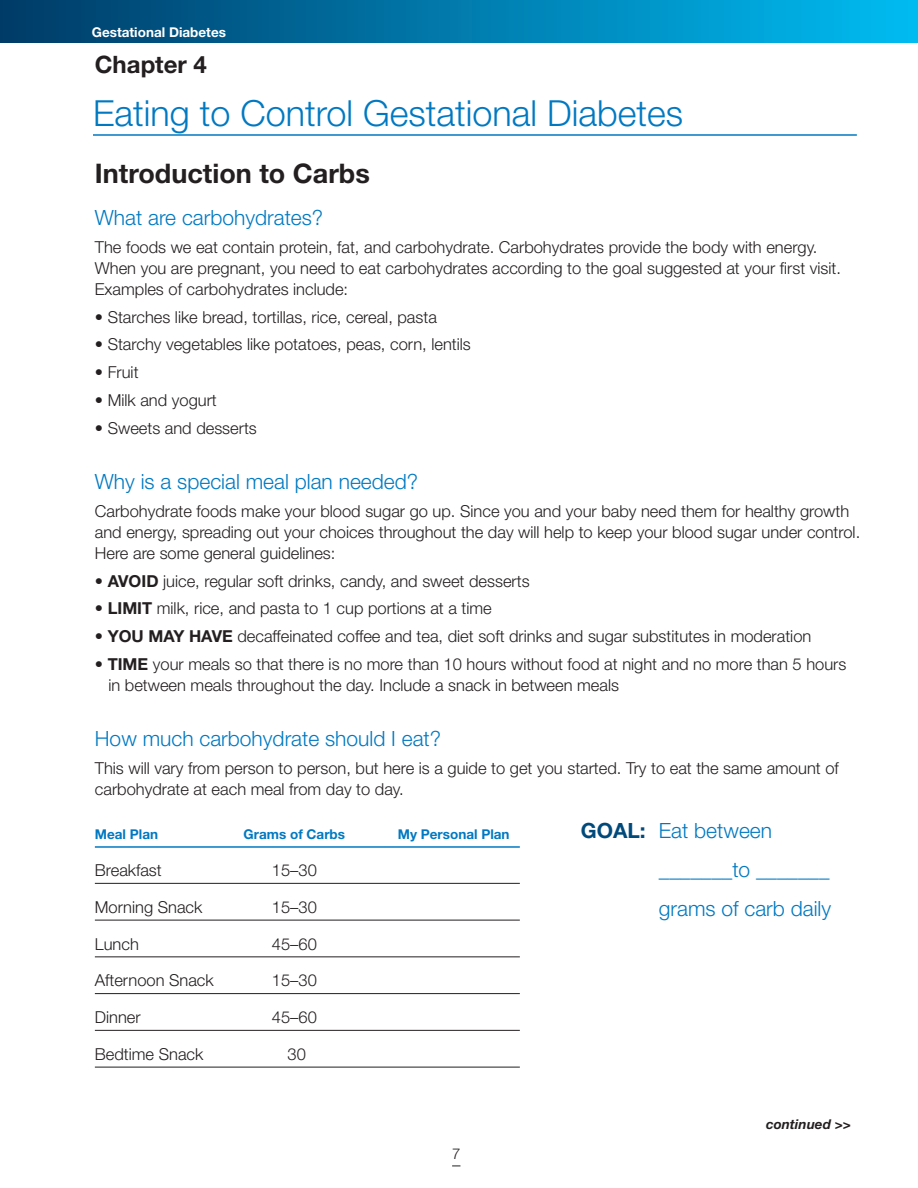
<style>
.page{position:relative;width:918px;height:1188px;background:#fff}
.page>*{position:absolute;margin:0;border:0;box-sizing:border-box;transform-origin:0 0}
.top_header{font:300 36px "Helvetica Neue";color:#0079c2}
.body_text_11_14_hel{font:700 27px "Helvetica Neue";color:#231f20}
.Subhead_A_bold{font:700 24px "Helvetica Neue";color:#231f20}
.body_text_11_14_hel-2{font:300 21px "Helvetica Neue";color:#0079c2}
.body_text_11_14_hel-3{font:300 16.5px/21px "Helvetica Neue";color:#231f20}
.t1{font:300 15px "Helvetica Neue";color:#231f20}
.body_text_11_14_hel-4{font:700 13.5px "Helvetica Neue";color:#0079c2}
.t2{font:700 13.5px "Helvetica Neue";color:#fff}
.top_header-2{font:italic 700 13.5px "Helvetica Neue";color:#231f20}
.s1{font-weight:700}
.s2{font-weight:700;color:#004a7b}
</style>
<div class="page">
<div style="left:0;top:0;width:918px;height:43px;background:linear-gradient(to right,#003a67,#00bcf2)"></div>
<hr style="left:93px;top:134px;width:764px;height:2px;background:#0079c2">
<hr style="left:95px;top:846px;width:425px;height:2px;background:#0079c2">
<hr style="left:95px;top:883px;width:425px;height:1px;background:#231f20">
<hr style="left:95px;top:920px;width:425px;height:1px;background:#231f20">
<hr style="left:95px;top:956px;width:425px;height:1px;background:#231f20">
<hr style="left:95px;top:993px;width:425px;height:1px;background:#231f20">
<hr style="left:95px;top:1030px;width:425px;height:1px;background:#231f20">
<hr style="left:95px;top:1067px;width:425px;height:1px;background:#231f20">
<p class="t2" style="left:92px;top:24px;width:136px">Gestational Diabetes</p>
<p class="Subhead_A_bold" style="left:95px;top:49px;width:114px">Chapter 4</p>
<p class="top_header" style="left:93px;top:91px;width:592px">Eating to Control Gestational Diabetes</p>
<p class="body_text_11_14_hel" style="left:95px;top:157px;width:276px">Introduction to Carbs</p>
<p class="body_text_11_14_hel-2" style="left:95px;top:205px;width:230px">What are carbohydrates?</p>
<p class="body_text_11_14_hel-3" style="left:95px;top:236px;width:748px">The foods we eat contain protein, fat, and carbohydrate. Carbohydrates provide the body with energy.<br>When you are pregnant, you need to eat carbohydrates according to the goal suggested at your first visit.<br>Examples of carbohydrates include:</p>
<p class="body_text_11_14_hel-3" style="left:95px;top:306px;width:344px">• Starches like bread, tortillas, rice, cereal, pasta</p>
<p class="body_text_11_14_hel-3" style="left:95px;top:334px;width:377px">• Starchy vegetables like potatoes, peas, corn, lentils</p>
<p class="body_text_11_14_hel-3" style="left:95px;top:361px;width:45px">• Fruit</p>
<p class="body_text_11_14_hel-3" style="left:95px;top:389px;width:123px">• Milk and yogurt</p>
<p class="body_text_11_14_hel-3" style="left:95px;top:417px;width:163px">• Sweets and desserts</p>
<p class="body_text_11_14_hel-2" style="left:95px;top:469px;width:325px">Why is a special meal plan needed?</p>
<p class="body_text_11_14_hel-3" style="left:95px;top:500px;width:767px">Carbohydrate foods make your blood sugar go up. Since you and your baby need them for healthy growth and energy, spreading out your choices throughout the day will help to keep your blood sugar under control.<br>Here are some general guidelines:</p>
<p class="body_text_11_14_hel-3" style="left:95px;top:570px;width:436px">• <span class="s1">AVOID</span> juice, regular soft drinks, candy, and sweet desserts</p>
<p class="body_text_11_14_hel-3" style="left:95px;top:598px;width:398px">• <span class="s1">LIMIT</span> milk, rice, and pasta to 1 cup portions at a time</p>
<p class="body_text_11_14_hel-3" style="left:95px;top:625px;width:718px">• <span class="s1">YOU MAY HAVE</span> decaffeinated coffee and tea, diet soft drinks and sugar substitutes in moderation</p>
<p class="body_text_11_14_hel-3" style="left:108px;top:653px;width:740px;text-indent:-13px">• <span class="s1">TIME</span> your meals so that there is no more than 10 hours without food at night and no more than 5 hours in between meals throughout the day. Include a snack in between meals</p>
<p class="body_text_11_14_hel-2" style="left:95px;top:726px;width:348px">How much carbohydrate should I eat?</p>
<p class="body_text_11_14_hel-3" style="left:95px;top:757px;width:745px">This will vary from person to person, but here is a guide to get you started. Try to eat the same amount of carbohydrate at each meal from day to day.</p>
<p class="body_text_11_14_hel-4" style="left:95px;top:826px;width:65px">Meal Plan</p>
<p class="body_text_11_14_hel-4" style="left:244px;top:826px;width:103px">Grams of Carbs</p>
<p class="body_text_11_14_hel-4" style="left:398px;top:826px;width:113px">My Personal Plan</p>
<p class="body_text_11_14_hel-3" style="left:95px;top:859px;width:68px">Breakfast</p>
<p class="body_text_11_14_hel-3" style="left:272px;top:859px;width:46px">15–30</p>
<p class="body_text_11_14_hel-3" style="left:95px;top:896px;width:109px">Morning Snack</p>
<p class="body_text_11_14_hel-3" style="left:272px;top:896px;width:46px">15–30</p>
<p class="body_text_11_14_hel-3" style="left:95px;top:933px;width:46px">Lunch</p>
<p class="body_text_11_14_hel-3" style="left:272px;top:933px;width:46px">45–60</p>
<p class="body_text_11_14_hel-3" style="left:95px;top:970px;width:120px">Afternoon Snack</p>
<p class="body_text_11_14_hel-3" style="left:272px;top:970px;width:46px">15–30</p>
<p class="body_text_11_14_hel-3" style="left:95px;top:1006px;width:47px">Dinner</p>
<p class="body_text_11_14_hel-3" style="left:272px;top:1006px;width:46px">45–60</p>
<p class="body_text_11_14_hel-3" style="left:95px;top:1043px;width:110px">Bedtime Snack</p>
<p class="body_text_11_14_hel-3" style="left:287px;top:1043px;width:20px">30</p>
<p class="body_text_11_14_hel-2" style="left:581px;top:818px;width:193px"><span class="s2">GOAL:</span> Eat between</p>
<p class="body_text_11_14_hel-2" style="left:659px;top:857px;width:172px">_______to _______</p>
<p class="body_text_11_14_hel-2" style="left:659px;top:895px;width:174px">grams of carb daily</p>
<p class="t1" style="left:452px;top:1144px;width:10px">7</p>
<p class="top_header-2" style="left:766px;top:1116px;width:86px">continued &gt;&gt;</p>
</div>
